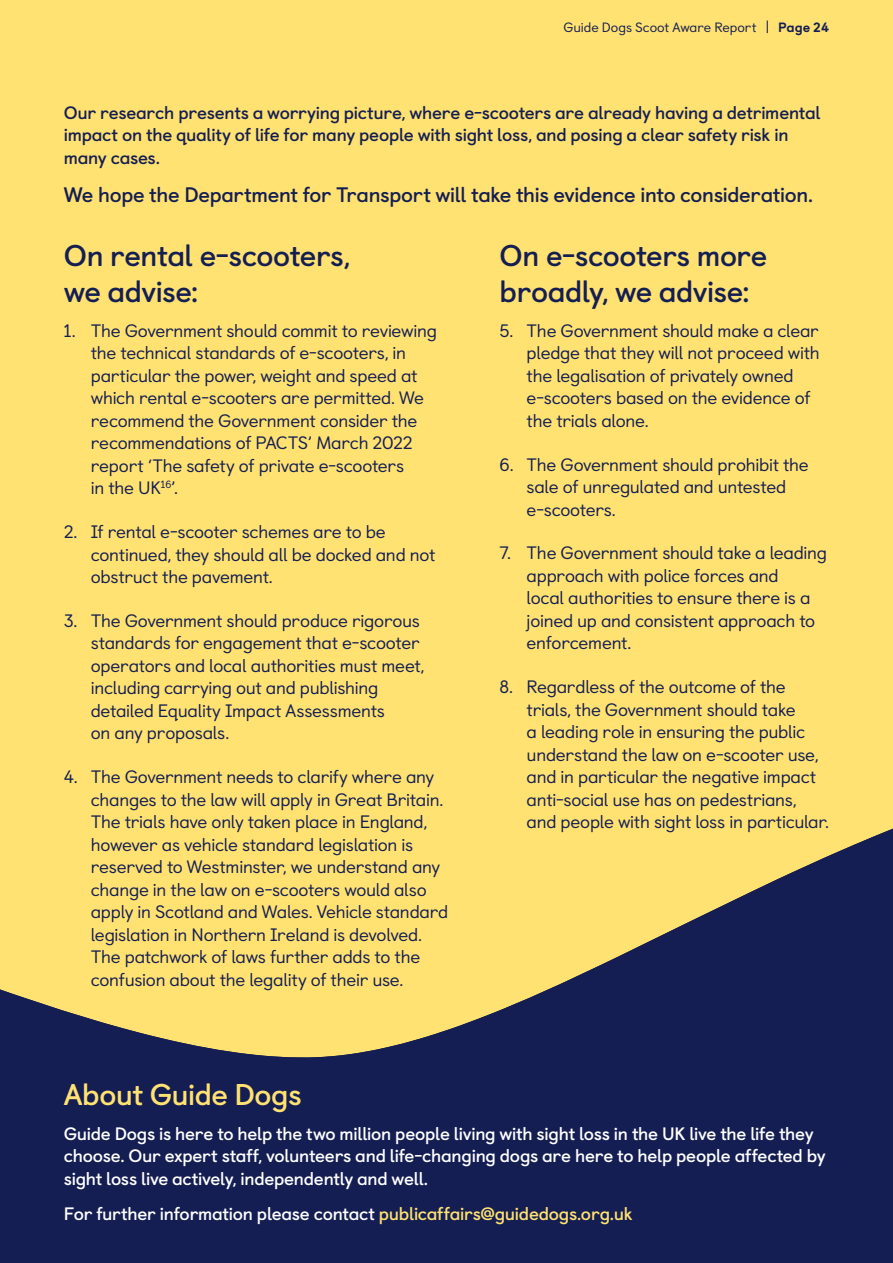
<style>
.page{position:relative;width:893px;height:1263px;background:#ffe271}
.page>*{position:absolute;margin:0;border:0;box-sizing:border-box;transform-origin:0 0}
.h3_page_title{font:700 30px/36px "Castledown";letter-spacing:-.015em;color:#151e53}
.h4_sub_title{font:700 30px "Castledown";letter-spacing:-.015em;color:#ffe271}
.p_main{font:700 21px "Castledown";letter-spacing:-.015em;color:#151e53}
.li1{font:18px/22.5px "Castledown";letter-spacing:-.015em;color:#151e53}
.p_main-2{font:700 18px/22.5px "Castledown";letter-spacing:-.015em;color:#fff}
.p_main-3{font:700 18px/22.5px "Castledown";letter-spacing:-.015em;color:#151e53}
.t1{font:13.5px "Castledown";color:#151e53}
.s1{font-weight:800}
.s2{color:#ffe271}
</style>
<div class="page">
<svg style="left:0;top:829px;width:893px;height:434px;fill:#151e53"></svg>
<p class="t1" style="left:563px;top:16px;width:267px">Guide Dogs Scoot Aware Report | <span class="s1">Page 24</span></p>
<p class="p_main-3" style="left:64px;top:100px;width:758px">Our research presents a worrying picture, where e-scooters are already having a detrimental impact on the quality of life for many people with sight loss, and posing a clear safety risk in many cases.</p>
<p class="p_main" style="left:64px;top:178px;width:751px">We hope the Department for Transport will take this evidence into consideration.</p>
<h3 class="h3_page_title" style="left:64px;top:235px;width:288px">On rental e-scooters, we advise:</h3>
<p class="li1" style="left:91px;top:318px;width:348px;text-indent:-27px">1. The Government should commit to reviewing the technical standards of e-scooters, in particular the power, weight and speed at which rental e-scooters are permitted. We recommend the Government consider the recommendations of PACTS’ March 2022 report ‘The safety of private e-scooters<br>in the UK<sup>16</sup>’.</p>
<p class="li1" style="left:91px;top:519px;width:346px;text-indent:-27px">2. If rental e-scooter schemes are to be continued, they should all be docked and not obstruct the pavement.</p>
<p class="li1" style="left:91px;top:608px;width:335px;text-indent:-27px">3. The Government should produce rigorous standards for engagement that e-scooter operators and local authorities must meet, including carrying out and publishing detailed Equality Impact Assessments<br>on any proposals.</p>
<p class="li1" style="left:91px;top:764px;width:359px;text-indent:-27px">4. The Government needs to clarify where any changes to the law will apply in Great Britain.<br>The trials have only taken place in England, however as vehicle standard legislation is reserved to Westminster, we understand any change in the law on e-scooters would also apply in Scotland and Wales. Vehicle standard legislation in Northern Ireland is devolved.<br>The patchwork of laws further adds to the confusion about the legality of their use.</p>
<h3 class="h3_page_title" style="left:500px;top:235px;width:269px">On e-scooters more broadly, we advise:</h3>
<p class="li1" style="left:527px;top:318px;width:295px;text-indent:-27px">5. The Government should make a clear pledge that they will not proceed with the legalisation of privately owned e-scooters based on the evidence of the trials alone.</p>
<p class="li1" style="left:527px;top:451px;width:284px;text-indent:-27px">6. The Government should prohibit the sale of unregulated and untested e-scooters.</p>
<p class="li1" style="left:527px;top:540px;width:302px;text-indent:-27px">7. The Government should take a leading approach with police forces and<br>local authorities to ensure there is a joined up and consistent approach to enforcement.</p>
<p class="li1" style="left:527px;top:674px;width:304px;text-indent:-27px">8. Regardless of the outcome of the trials, the Government should take<br>a leading role in ensuring the public understand the law on e-scooter use, and in particular the negative impact anti-social use has on pedestrians, and people with sight loss in particular.</p>
<h4 class="h4_sub_title" style="left:64px;top:1070px;width:239px">About Guide Dogs</h4>
<p class="p_main-2" style="left:64px;top:1121px;width:763px">Guide Dogs is here to help the two million people living with sight loss in the UK live the life they choose. Our expert staff, volunteers and life-changing dogs are here to help people affected by sight loss live actively, independently and well.</p>
<p class="p_main-2" style="left:64px;top:1201px;width:570px">For further information please contact <span class="s2">publicaffairs@guidedogs.org.uk</span></p>
</div>
